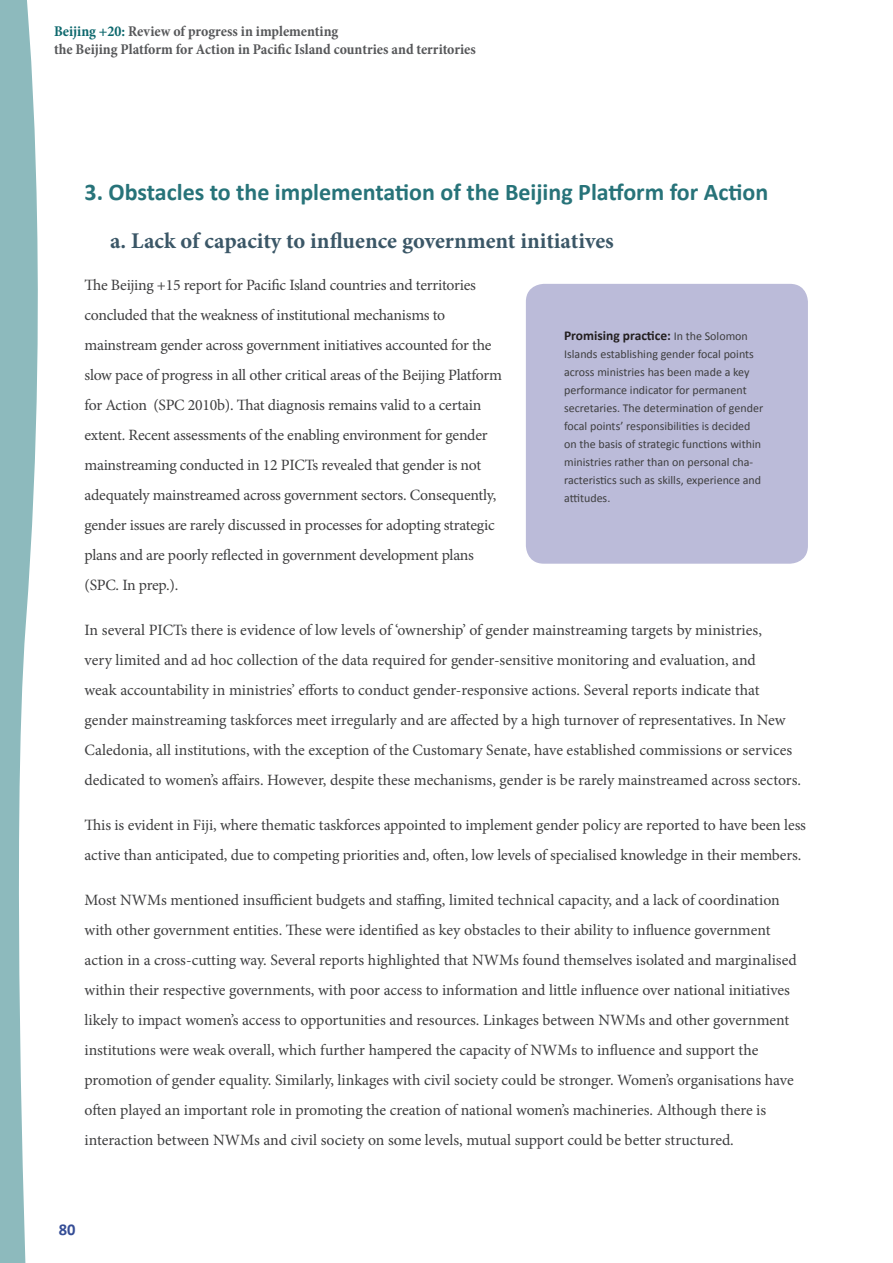
<style>
.page{position:relative;width:893px;height:1263px;background:#fff}
.page>*{position:absolute;margin:0;border:0;box-sizing:border-box;transform-origin:0 0}
.t1{font:700 24px "Calibri";color:#277379}
.t2{font:700 22.5px "Minion Pro";color:#3b5767}
.t3{font:700 16.5px "Calibri";color:#354d96}
.t4{font:15.75px/30px "Minion Pro";letter-spacing:-.005em;color:#3e3e3f}
.t5{font:700 condensed 15px/18px "Minion Pro";letter-spacing:-.005em;color:#57585a}
.t6{font:700 13.5px "Calibri";color:#231f20}
.t7{font:12px/18px "Calibri";color:#3e3e3f}
.s1{color:#0d686d}
.s2{font-weight:400;font-size:12px;color:#3e3e3f}
</style>
<div class="page">
<svg style="left:0;top:0;width:38px;height:1263px;fill:#8dbabd"></svg>
<div style="left:526px;top:284px;width:282px;height:280px;background:#bbbbd9;border-radius:18px"></div>
<p class="t5" style="left:54px;top:22px;width:423px"><span class="s1">Beijing +20:</span> Review of progress in implementing<br>the Beijing Platform for Action in Pacific Island countries and territories</p>
<h1 class="t1" style="left:85px;top:177px;width:685px">3. Obstacles to the implementation of the Beijing Platform for Action</h1>
<h2 class="t2" style="left:110px;top:225px;width:505px">a. Lack of capacity to influence government initiatives</h2>
<p class="t4" style="left:85px;top:270px;width:419px">The Beijing +15 report for Pacific Island countries and territories concluded that the weakness of institutional mechanisms to mainstream gender across government initiatives accounted for the slow pace of progress in all other critical areas of the Beijing Platform for Action (SPC 2010b). That diagnosis remains valid to a certain extent. Recent assessments of the enabling environment for gender mainstreaming conducted in 12 PICTs revealed that gender is not adequately mainstreamed across government sectors. Consequently, gender issues are rarely discussed in processes for adopting strategic plans and are poorly reflected in government development plans (SPC. In prep.).</p>
<p class="t4" style="left:85px;top:615px;width:718px">In several PICTs there is evidence of low levels of ‘ownership’ of gender mainstreaming targets by ministries,<br>very limited and ad hoc collection of the data required for gender-sensitive monitoring and evaluation, and<br>weak accountability in ministries’ efforts to conduct gender-responsive actions. Several reports indicate that gender mainstreaming taskforces meet irregularly and are affected by a high turnover of representatives. In New Caledonia, all institutions, with the exception of the Customary Senate, have established commissions or services dedicated to women’s affairs. However, despite these mechanisms, gender is be rarely mainstreamed across sectors.</p>
<p class="t4" style="left:85px;top:810px;width:723px">This is evident in Fiji, where thematic taskforces appointed to implement gender policy are reported to have been less active than anticipated, due to competing priorities and, often, low levels of specialised knowledge in their members.</p>
<p class="t4" style="left:85px;top:885px;width:714px">Most NWMs mentioned insufficient budgets and staffing, limited technical capacity, and a lack of coordination with other government entities. These were identified as key obstacles to their ability to influence government action in a cross-cutting way. Several reports highlighted that NWMs found themselves isolated and marginalised within their respective governments, with poor access to information and little influence over national initiatives likely to impact women’s access to opportunities and resources. Linkages between NWMs and other government institutions were weak overall, which further hampered the capacity of NWMs to influence and support the promotion of gender equality. Similarly, linkages with civil society could be stronger. Women’s organisations have often played an important role in promoting the creation of national women’s machineries. Although there is interaction between NWMs and civil society on some levels, mutual support could be better structured.</p>
<p class="t6" style="left:564px;top:327px;width:185px">Promising practice: <span class="s2">In the Solomon</span></p>
<p class="t7" style="left:564px;top:345px;width:201px">Islands establishing gender focal points across ministries has been made a key performance indicator for permanent secretaries. The determination of gender focal points’ responsibilities is decided on the basis of strategic functions within ministries rather than on personal cha&shy;racteristics such as skills, experience and attitudes.</p>
<p class="t3" style="left:59px;top:1219px;width:18px">80</p>
</div>
